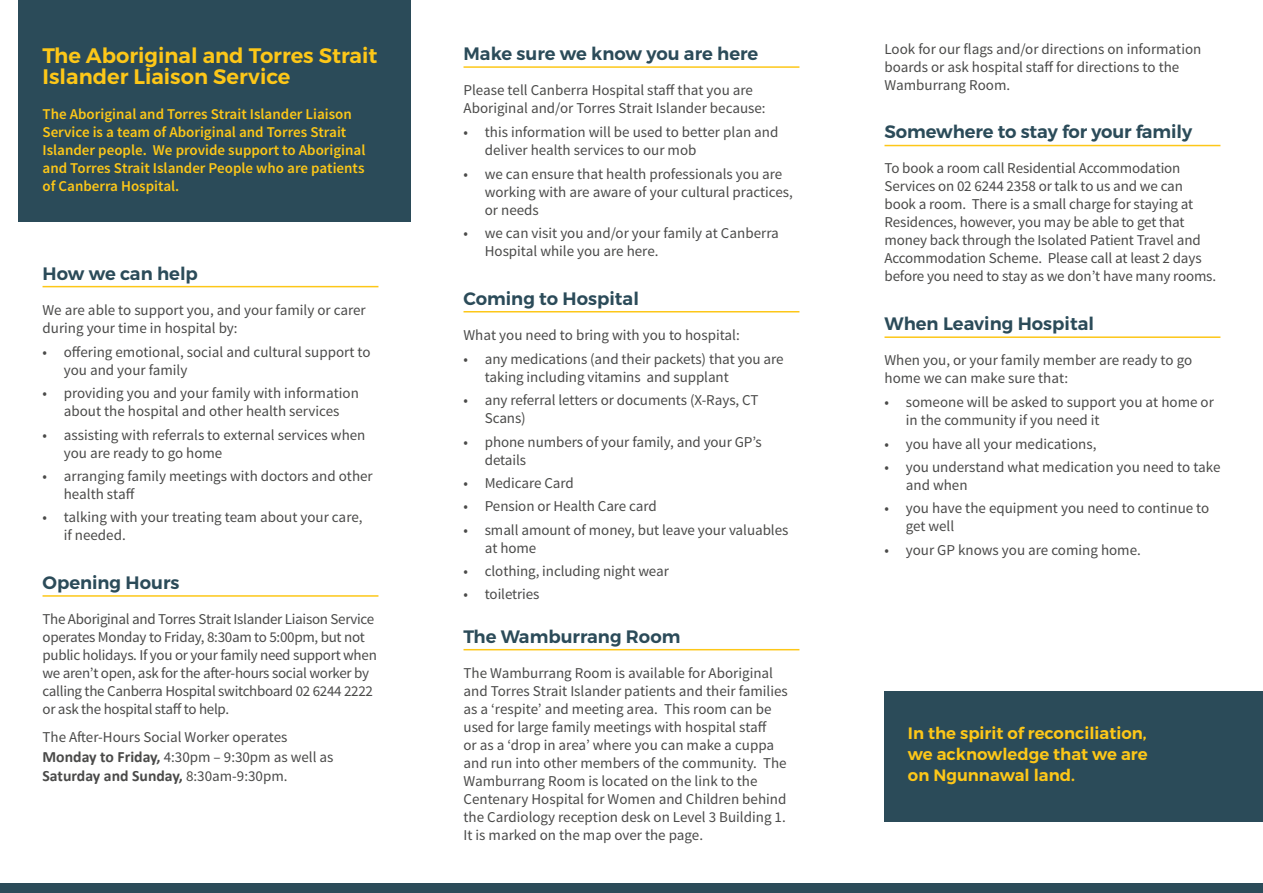
<style>
.page{position:relative;width:1263px;height:893px;background:#fff}
.page>*{position:absolute;margin:0;border:0;box-sizing:border-box;transform-origin:0 0}
.t1{font:600 21px/21px "Montserrat";color:#fdc718}
.t2{font:600 18px "Montserrat";color:#2b4b59}
.t3{font:600 16.5px/21px "Montserrat";color:#fdc718;text-align:justify}
.t4{font:700 15.75px "Calibri";color:#4a4a49}
.t5{font:15px/18px "Source Sans Pro";color:#4a4a49}
.t6{font:15px/18px "Source Sans Pro";letter-spacing:-.02em;color:#4a4a49}
.t7{font:600 15px/18px "Source Sans Pro";color:#fdc718}
.s1{font-family:"Calibri";font-weight:700;font-size:15.75px}
.s2{font-family:"Source Sans Pro";font-weight:400;font-size:15px}
</style>
<div class="page">
<div style="left:18px;top:0;width:392px;height:221px;background:#2b4b59"></div>
<hr style="left:463px;top:66px;width:336px;height:2px;background:#fdc718">
<hr style="left:463px;top:311px;width:336px;height:1px;background:#fdc718">
<hr style="left:463px;top:649px;width:336px;height:1px;background:#fdc718">
<hr style="left:884px;top:145px;width:336px;height:1px;background:#fdc718">
<hr style="left:884px;top:336px;width:336px;height:2px;background:#fdc718">
<div style="left:0;top:883px;width:1263px;height:10px;background:#2b4b59"></div>
<div style="left:884px;top:692px;width:379px;height:130px;background:#2b4b59"></div>
<hr style="left:43px;top:286px;width:335px;height:1px;background:#fdc718">
<hr style="left:43px;top:595px;width:335px;height:2px;background:#fdc718">
<h1 class="t1" style="left:43px;top:45px;width:336px">The Aboriginal and Torres Strait<br>Islander Liaison Service</h1>
<p class="t7" style="left:43px;top:105px;width:324px">The Aboriginal and Torres Strait Islander Liaison Service is a team of Aboriginal and Torres Strait Islander people. We provide support to Aboriginal and Torres Strait Islander People who are patients of Canberra Hospital.</p>
<p class="t2" style="left:43px;top:262px;width:157px">How we can help</p>
<p class="t5" style="left:43px;top:301px;width:325px">We are able to support you, and your family or carer during your time in hospital by:</p>
<p class="t5" style="left:64px;top:343px;width:308px;text-indent:-21px">• offering emotional, social and cultural support to you and your family</p>
<p class="t5" style="left:43px;top:384px;width:318px;text-align:center">• providing you and your family with information about the hospital and other health services</p>
<p class="t5" style="left:64px;top:426px;width:303px;text-indent:-21px">• assisting with referrals to external services when you are ready to go home</p>
<p class="t5" style="left:64px;top:467px;width:311px;text-indent:-21px">• arranging family meetings with doctors and other health staff</p>
<p class="t5" style="left:64px;top:508px;width:300px;text-indent:-21px">• talking with your treating team about your care, if needed.</p>
<p class="t2" style="left:43px;top:571px;width:138px">Opening Hours</p>
<p class="t6" style="left:43px;top:610px;width:336px">The Aboriginal and Torres Strait Islander Liaison Service operates Monday to Friday, 8:30am to 5:00pm, but not public holidays. If you or your family need support when we aren’t open, ask for the after-hours social worker by calling the Canberra Hospital switchboard 02 6244 2222 or ask the hospital staff to help.</p>
<p class="t5" style="left:43px;top:728px;width:293px;line-height:19.5px">The After-Hours Social Worker operates<br><span class="s1">Monday to Friday,</span> 4:30pm – 9:30pm as well as</p>
<p class="t4" style="left:43px;top:766px;width:246px">Saturday and Sunday, <span class="s2">8:30am-9:30pm.</span></p>
<p class="t2" style="left:463px;top:42px;width:296px">Make sure we know you are here</p>
<p class="t5" style="left:463px;top:81px;width:304px">Please tell Canberra Hospital staff that you are<br>Aboriginal and/or Torres Strait Islander because:</p>
<p class="t5" style="left:485px;top:124px;width:295px;text-indent:-21px">• this information will be used to better plan and deliver health services to our mob</p>
<p class="t5" style="left:485px;top:165px;width:310px;text-indent:-21px">• we can ensure that health professionals you are working with are aware of your cultural practices, or needs</p>
<p class="t5" style="left:485px;top:224px;width:296px;text-indent:-21px">• we can visit you and/or your family at Canberra<br>Hospital while you are here.</p>
<p class="t2" style="left:463px;top:287px;width:177px">Coming to Hospital</p>
<p class="t5" style="left:463px;top:326px;width:278px">What you need to bring with you to hospital:</p>
<p class="t5" style="left:485px;top:350px;width:300px;text-indent:-21px">• any medications (and their packets) that you are taking including vitamins and supplant</p>
<p class="t5" style="left:485px;top:392px;width:275px;text-indent:-21px">• any referral letters or documents (X-Rays, CT<br>Scans)</p>
<p class="t5" style="left:485px;top:433px;width:278px;text-indent:-21px">• phone numbers of your family, and your GP’s details</p>
<p class="t5" style="left:463px;top:474px;width:112px">• Medicare Card</p>
<p class="t5" style="left:463px;top:498px;width:195px">• Pension or Health Care card</p>
<p class="t5" style="left:485px;top:521px;width:305px;text-indent:-21px">• small amount of money, but leave your valuables at home</p>
<p class="t5" style="left:463px;top:562px;width:207px">• clothing, including night wear</p>
<p class="t5" style="left:463px;top:585px;width:78px">• toiletries</p>
<p class="t2" style="left:463px;top:625px;width:218px">The Wamburrang Room</p>
<p class="t5" style="left:463px;top:664px;width:326px">The Wamburrang Room is available for Aboriginal and Torres Strait Islander patients and their families as a ‘respite’ and meeting area. This room can be used for large family meetings with hospital staff<br>or as a ‘drop in area’ where you can make a cuppa and run into other members of the community. The Wamburrang Room is located on the link to the Centenary Hospital for Women and Children behind the Cardiology reception desk on Level 3 Building 1.<br>It is marked on the map over the page.</p>
<p class="t5" style="left:884px;top:40px;width:318px">Look for our flags and/or directions on information boards or ask hospital staff for directions to the<br>Wamburrang Room.</p>
<p class="t2" style="left:884px;top:121px;width:309px">Somewhere to stay for your family</p>
<p class="t5" style="left:884px;top:160px;width:333px">To book a room call Residential Accommodation Services on 02 6244 2358 or talk to us and we can book a room. There is a small charge for staying at Residences, however, you may be able to get that money back through the Isolated Patient Travel and Accommodation Scheme. Please call at least 2 days before you need to stay as we don’t have many rooms.</p>
<p class="t2" style="left:884px;top:313px;width:211px">When Leaving Hospital</p>
<p class="t5" style="left:884px;top:351px;width:309px">When you, or your family member are ready to go home we can make sure that:</p>
<p class="t5" style="left:906px;top:394px;width:310px;text-indent:-21px">• someone will be asked to support you at home or in the community if you need it</p>
<p class="t5" style="left:884px;top:435px;width:213px">• you have all your medications,</p>
<p class="t5" style="left:906px;top:458px;width:316px;text-indent:-21px">• you understand what medication you need to take and when</p>
<p class="t5" style="left:906px;top:500px;width:305px;text-indent:-21px">• you have the equipment you need to continue to get well</p>
<p class="t5" style="left:884px;top:541px;width:258px">• your GP knows you are coming home.</p>
<p class="t3" style="left:908px;top:723px;width:241px">In the spirit of reconciliation, we acknowledge that we are on Ngunnawal land.</p>
</div>
